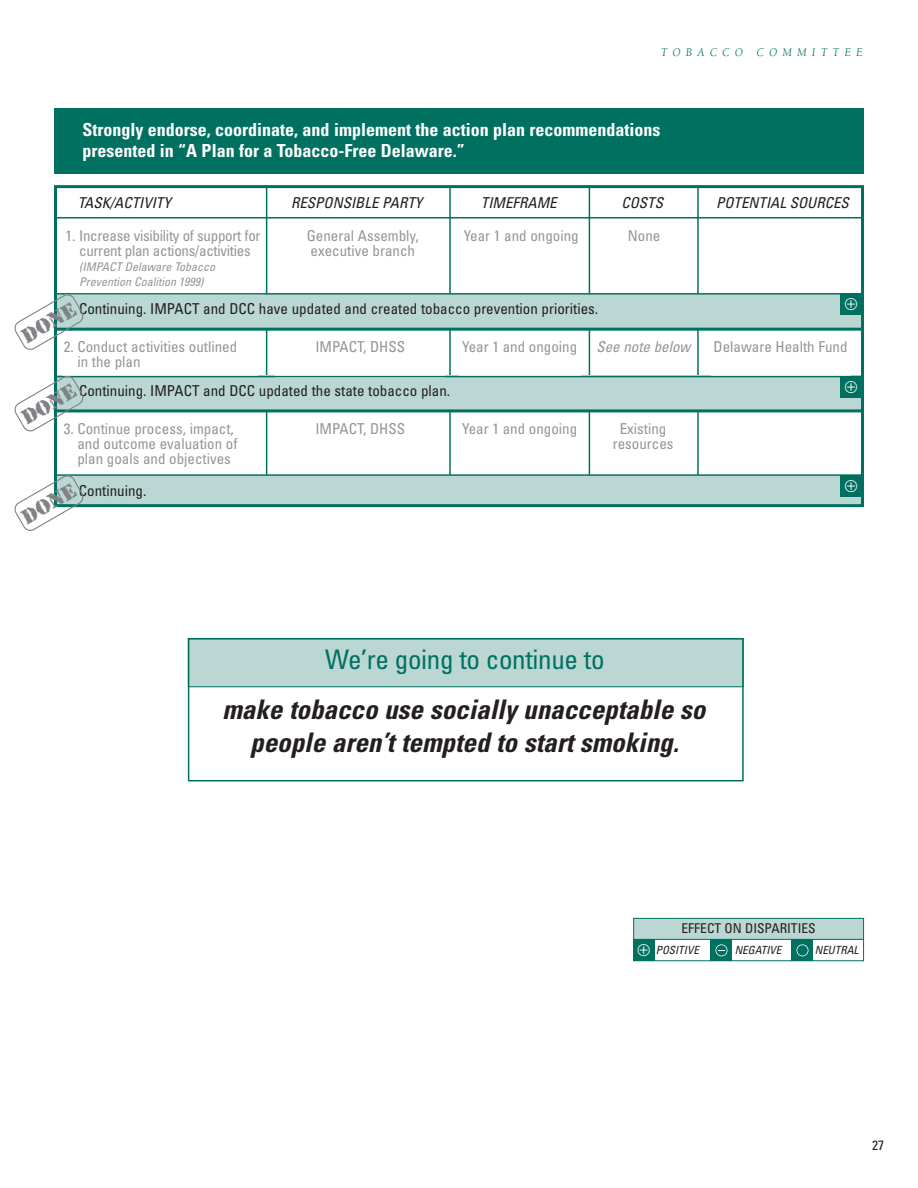
<style>
.page{position:relative;width:918px;height:1188px;background:#fff}
.page>*{position:absolute;margin:0;border:0;box-sizing:border-box;transform-origin:0 0}
.t1{font:italic 700 condensed 27px/33px "Univers";color:#231f20;text-align:center}
.t2{font:condensed 27px "Univers";letter-spacing:-.015em;color:#007161}
.t3{font:22.05px "Rubber Stamp Plain";color:#808285}
.t4{font:700 condensed 18px/21px "Univers";color:#fff}
.t5{font:condensed 15px/15px "Univers";color:#939598}
.t6{font:condensed 15px "Univers";color:#231f20}
.t7{font:condensed 15px/15px "Univers";letter-spacing:-.02em;color:#939598;text-align:center}
.t8{font:italic condensed 15px "Univers";color:#231f20}
.t9{font:italic condensed 15px "Univers";color:#939598}
.t10{font:condensed 13.5px "Univers";color:#231f20}
.t11{font:italic condensed 12px/15px "Univers";color:#939598}
.t12{font:italic 12px "Berkeley";letter-spacing:.435em;color:#007161}
.t13{font:italic condensed 11.25px "Univers";color:#231f20}
.s1{color:#fff}
</style>
<div class="page">
<div style="left:188px;top:638px;width:555px;height:49px;background:#bad7d3"></div>
<div style="left:188px;top:638px;width:556px;height:49px;border:1px solid #007161"></div>
<div style="left:188px;top:638px;width:556px;height:143px;border:2px solid #007161"></div>
<hr style="left:266px;top:186px;width:1px;height:297px;background:#007161">
<hr style="left:449px;top:186px;width:2px;height:297px;background:#007161">
<hr style="left:589px;top:186px;width:1px;height:297px;background:#007161">
<hr style="left:697px;top:186px;width:2px;height:297px;background:#007161">
<div style="left:56px;top:294px;width:807px;height:36px;background:#bad7d3"></div>
<div style="left:55px;top:475px;width:807px;height:30px;background:#bad7d3"></div>
<div style="left:55px;top:375px;width:808px;height:35px;background:#bad7d3"></div>
<div style="left:54px;top:108px;width:810px;height:66px;background:#007161"></div>
<div style="left:62px;top:340px;width:196px;height:37px;background:#fff"></div>
<div style="left:276px;top:340px;width:169px;height:37px;background:#fff"></div>
<div style="left:459px;top:340px;width:122px;height:36px;background:#fff"></div>
<div style="left:711px;top:339px;width:139px;height:38px;background:#fff"></div>
<hr style="left:54px;top:376px;width:809px;height:1px;background:#007161">
<hr style="left:55px;top:328px;width:808px;height:3px;background:#007161">
<hr style="left:55px;top:409px;width:808px;height:3px;background:#007161">
<hr style="left:54px;top:217px;width:809px;height:2px;background:#007161">
<hr style="left:54px;top:293px;width:809px;height:2px;background:#007161">
<hr style="left:54px;top:474px;width:808px;height:2px;background:#007161">
<div style="left:840px;top:294px;width:22px;height:21px;background:#007161"></div>
<div style="left:840px;top:376px;width:22px;height:22px;background:#007161"></div>
<div style="left:840px;top:475px;width:22px;height:22px;background:#007161"></div>
<div style="left:634px;top:918px;width:229px;height:22px;background:#bad7d3"></div>
<div style="left:633px;top:939px;width:22px;height:22px;background:#007161"></div>
<div style="left:711px;top:939px;width:21px;height:22px;background:#007161"></div>
<div style="left:791px;top:939px;width:21px;height:22px;background:#007161"></div>
<div style="left:796px;top:944px;width:12px;height:12px;border:2px solid #fff;border-radius:50%"></div>
<hr style="left:634px;top:939px;width:229px;height:1px;background:#007161">
<div style="left:633px;top:918px;width:231px;height:43px;border:1px solid #007161"></div>
<div style="left:716px;top:944px;width:12px;height:12px;border:2px solid #fff;border-radius:50%"></div>
<div style="left:54px;top:185px;width:810px;height:322px;border:3px solid #007161"></div>
<svg style="left:14px;top:474px;width:70px;height:57px"></svg>
<svg style="left:14px;top:375px;width:70px;height:58px"></svg>
<svg style="left:14px;top:293px;width:70px;height:58px"></svg>
<p class="t12" style="left:661px;top:48px;width:203px">TOBACCO COMMITTEE</p>
<p class="t4" style="left:82px;top:121px;width:580px">Strongly endorse, coordinate, and implement the action plan recommendations presented in “A Plan for a Tobacco-Free Delaware.”</p>
<p class="t8" style="left:78px;top:197px;width:95px">TASK/ACTIVITY</p>
<p class="t8" style="left:291px;top:197px;width:133px">RESPONSIBLE PARTY</p>
<p class="t8" style="left:481px;top:197px;width:77px">TIMEFRAME</p>
<p class="t8" style="left:621px;top:197px;width:43px">COSTS</p>
<p class="t8" style="left:716px;top:197px;width:134px">POTENTIAL SOURCES</p>
<p class="t7" style="left:66px;top:229px;width:197px">1. Increase visibility of support for current plan actions/activities</p>
<p class="t11" style="left:79px;top:260px;width:138px">(IMPACT Delaware Tobacco<br>Prevention Coalition 1999)</p>
<p class="t5" style="left:307px;top:229px;width:114px">General Assembly, executive branch</p>
<p class="t5" style="left:464px;top:229px;width:116px">Year 1 and ongoing</p>
<p class="t5" style="left:628px;top:229px;width:34px">None</p>
<h2 class="t3" style="left:20px;top:331px;width:61px;rotate:-30deg">DONE</h2>
<p class="t6" style="left:79px;top:303px;width:521px">Continuing. IMPACT and DCC have updated and created tobacco prevention priorities.</p>
<p class="t5" style="left:77px;top:341px;width:161px;text-indent:-14px">2. Conduct activities outlined in the plan</p>
<p class="t5" style="left:315px;top:341px;width:91px">IMPACT, DHSS</p>
<p class="t5" style="left:462px;top:341px;width:116px">Year 1 and ongoing</p>
<p class="t9" style="left:596px;top:341px;width:95px">See note below</p>
<p class="t5" style="left:714px;top:340px;width:135px">Delaware Health Fund</p>
<h2 class="t3" style="left:20px;top:412px;width:61px;rotate:-30deg">DONE</h2>
<p class="t6" style="left:79px;top:386px;width:373px">Continuing. IMPACT and DCC updated the state tobacco plan.</p>
<p class="t5" style="left:77px;top:423px;width:162px;text-indent:-14px">3. Continue process, impact, and outcome evaluation of plan goals and objectives</p>
<p class="t5" style="left:315px;top:423px;width:91px">IMPACT, DHSS</p>
<p class="t5" style="left:462px;top:423px;width:116px">Year 1 and ongoing</p>
<p class="t5" style="left:613px;top:423px;width:62px;text-align:center">Existing resources</p>
<h2 class="t3" style="left:20px;top:512px;width:61px;rotate:-30deg">DONE</h2>
<p class="t6" style="left:79px;top:486px;width:69px">Continuing.</p>
<h1 class="t2" style="left:325px;top:650px;width:281px">We’re going to continue to</h1>
<h1 class="t1" style="left:222px;top:695px;width:484px">make tobacco use socially unacceptable so people aren’t tempted to start smoking.</h1>
<p class="t10" style="left:682px;top:923px;width:136px">EFFECT ON DISPARITIES</p>
<p class="t13" style="left:638px;top:946px;width:63px"><span class="s1">⊕</span> POSITIVE</p>
<p class="t13" style="left:735px;top:946px;width:48px">NEGATIVE</p>
<p class="t13" style="left:815px;top:946px;width:45px">NEUTRAL</p>
<p class="t10" style="left:872px;top:1140px;width:13px">27</p>
</div>
